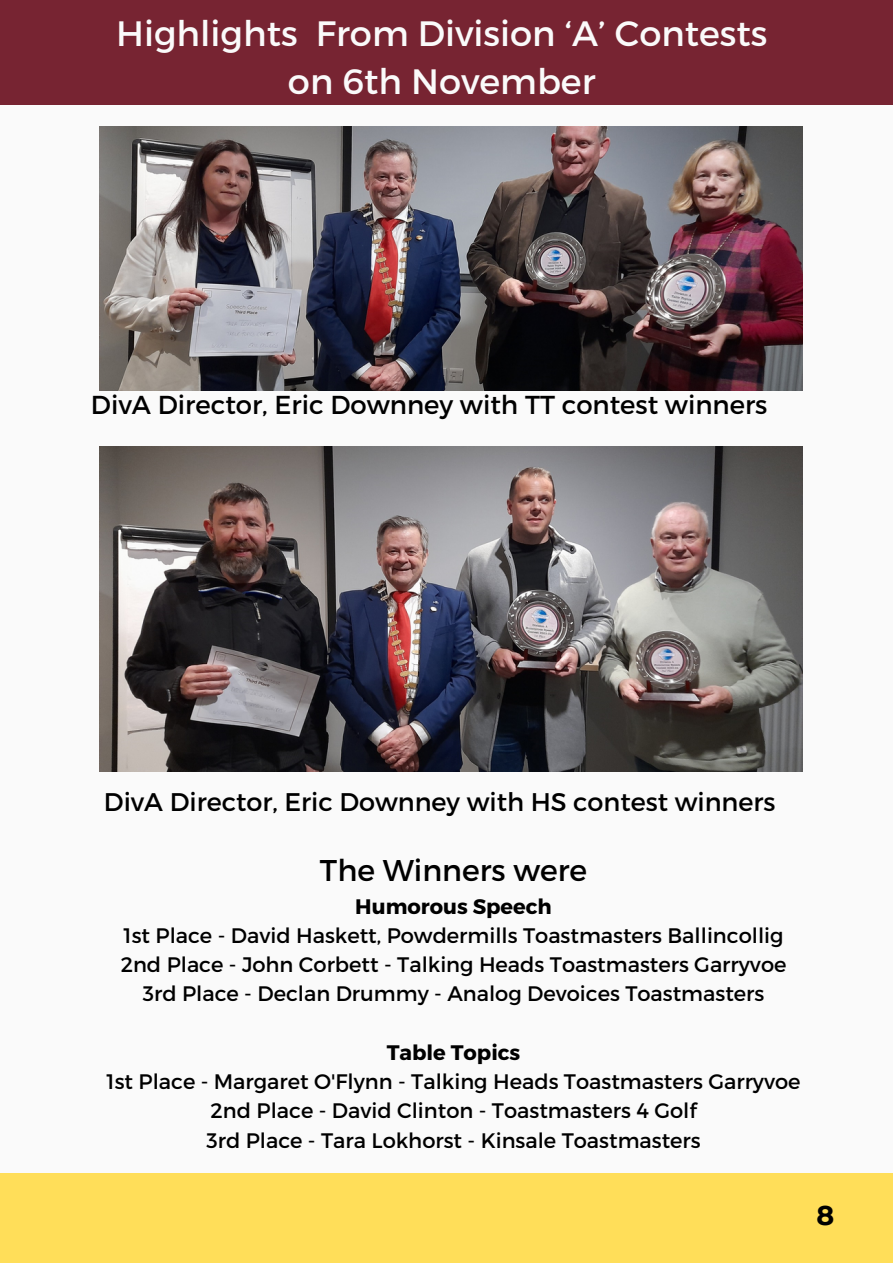
<style>
.page{position:relative;width:893px;height:1264px;background:#fff}
.page>*{position:absolute;margin:0;border:0;box-sizing:border-box;transform-origin:0 0}
.t1{font:35.25px "Montserrat";color:#fafafa}
.t2{font:30px "Montserrat";color:#000}
.t3{font:700 27px "Montserrat";color:#000}
.t4{font:25.95px "Montserrat";color:#000}
.t5{font:25.5px "Montserrat";color:#000}
.t6{font:21px "Montserrat";color:#000}
.t7{font:700 21px "Montserrat";color:#000}
</style>
<div class="page">
<div style="left:0;top:0;width:892px;height:1262px;background:#fafafa"></div>
<div style="left:0;top:1173px;width:892px;height:89px;background:#ffde59"></div>
<div style="left:0;top:0;width:892px;height:105px;background:#772432"></div>
<img style="left:100px;top:127px;width:702px;height:263px">
<img style="left:100px;top:447px;width:702px;height:324px">
<p class="t1" style="left:116px;top:10px;width:652px">Highlights From Division ‘A’ Contests</p>
<p class="t1" style="left:288px;top:58px;width:309px">on 6th November</p>
<p class="t4" style="left:91px;top:388px;width:678px">DivA Director, Eric Downney with TT contest winners</p>
<p class="t5" style="left:104px;top:785px;width:673px">DivA Director, Eric Downney with HS contest winners</p>
<p class="t2" style="left:320px;top:850px;width:269px">The Winners were</p>
<p class="t7" style="left:355px;top:892px;width:198px">Humorous Speech</p>
<p class="t6" style="left:124px;top:921px;width:661px">1st Place - David Haskett, Powdermills Toastmasters Ballincollig</p>
<p class="t6" style="left:121px;top:950px;width:667px">2nd Place - John Corbett - Talking Heads Toastmasters Garryvoe</p>
<p class="t6" style="left:143px;top:980px;width:623px">3rd Place - Declan Drummy - Analog Devoices Toastmasters</p>
<p class="t7" style="left:387px;top:1038px;width:135px">Table Topics</p>
<p class="t6" style="left:107px;top:1067px;width:695px">1st Place - Margaret O'Flynn - Talking Heads Toastmasters Garryvoe</p>
<p class="t6" style="left:210px;top:1097px;width:487px">2nd Place - David Clinton - Toastmasters 4 Golf</p>
<p class="t6" style="left:206px;top:1126px;width:495px">3rd Place - Tara Lokhorst - Kinsale Toastmasters</p>
<p class="t3" style="left:816px;top:1198px;width:19px">8</p>
</div>
